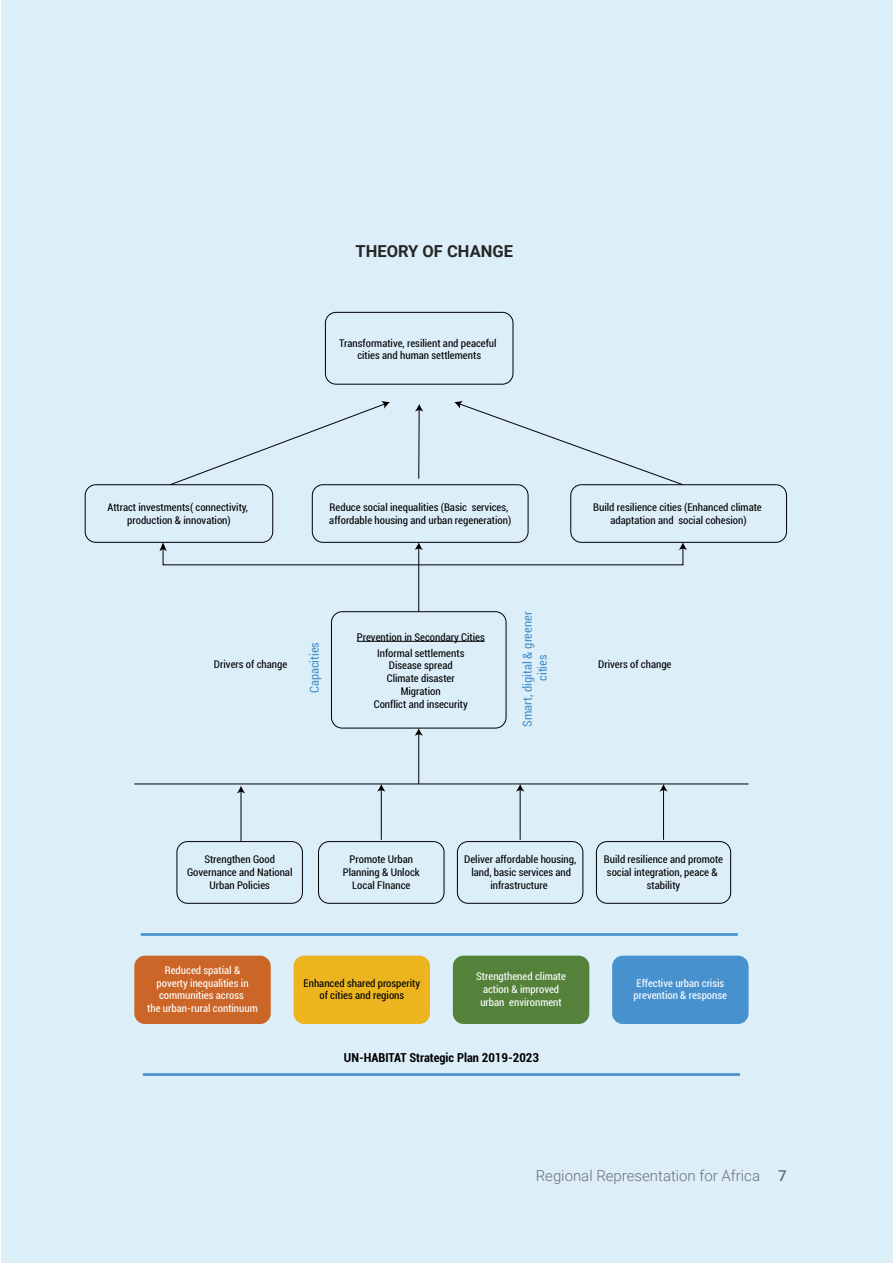
<style>
.page{position:relative;width:893px;height:1263px;background:#fff}
.page>*{position:absolute;margin:0;border:0;box-sizing:border-box;transform-origin:0 0}
.Sub_Head{font:700 16.5px "Roboto";color:#262626}
.t1{font:300 15px "Roboto";color:#6e6e6e}
.t2{font:condensed 12.45px/15px "Roboto";color:#4791ce;text-align:center}
.t3{font:700 condensed 12.45px "Roboto";color:#000}
.t4{font:condensed 10.65px/12.9px "Roboto";color:#000;text-align:center}
.t5{font:condensed 10.65px/12.9px "Roboto";color:#fff;text-align:center}
.s1{font-weight:500}
</style>
<div class="page">
<div style="left:1px;top:0;width:892px;height:1263px;background:#dceff9"></div>
<div style="left:134px;top:956px;width:137px;height:68px;background:#cb6628;border-radius:11px"></div>
<div style="left:294px;top:956px;width:136px;height:68px;background:#ecb51f;border-radius:11px"></div>
<div style="left:453px;top:956px;width:136px;height:68px;background:#54823b;border-radius:11px"></div>
<div style="left:612px;top:956px;width:137px;height:68px;background:#4791ce;border-radius:11px"></div>
<svg style="left:176px;top:312px;width:555px;height:592px"></svg>
<div style="left:85px;top:484px;width:188px;height:59px;border:1px solid #000;border-radius:11px"></div>
<svg style="left:169px;top:403px;width:618px;height:140px"></svg>
<svg style="left:381px;top:401px;width:9px;height:8px"></svg>
<svg style="left:454px;top:401px;width:230px;height:85px"></svg>
<hr style="left:418px;top:409px;width:2px;height:70px;background:#000">
<svg style="left:415px;top:404px;width:8px;height:7px"></svg>
<hr style="left:418px;top:548px;width:1px;height:64px;background:#000">
<svg style="left:159px;top:542px;width:528px;height:24px"></svg>
<hr style="left:418px;top:733px;width:1px;height:51px;background:#000">
<svg style="left:414px;top:728px;width:9px;height:8px"></svg>
<hr style="left:381px;top:789px;width:1px;height:51px;background:#000">
<svg style="left:377px;top:784px;width:8px;height:7px"></svg>
<hr style="left:520px;top:789px;width:1px;height:51px;background:#000">
<svg style="left:516px;top:784px;width:8px;height:7px"></svg>
<hr style="left:663px;top:789px;width:1px;height:51px;background:#000">
<svg style="left:659px;top:784px;width:9px;height:7px"></svg>
<hr style="left:134px;top:783px;width:615px;height:1px;background:#000">
<hr style="left:141px;top:933px;width:597px;height:3px;background:#4791ce">
<hr style="left:143px;top:1073px;width:597px;height:3px;background:#4791ce">
<p class="Sub_Head" style="left:356px;top:240px;width:159px">THEORY OF CHANGE</p>
<p class="t4" style="left:339px;top:336px;width:159px">Transformative, resilient and peaceful cities and human settlements</p>
<p class="t4" style="left:107px;top:501px;width:142px">Attract investments( connectivity, production &amp; innovation)</p>
<p class="t4" style="left:329px;top:501px;width:183px;text-align:left">Reduce social inequalities (Basic services, affordable housing and urban regeneration)</p>
<p class="t4" style="left:593px;top:501px;width:170px">Build resilience cities (Enhanced climate adaptation and social cohesion)</p>
<p class="t4" style="left:214px;top:657px;width:75px">Drivers of change</p>
<p class="t2" style="left:307px;top:693px;width:53px;rotate:-90deg">Capacities</p>
<p class="t4" style="left:357px;top:628px;width:129px;line-height:16px">Prevention in Secondary Cities<br>Informal settlements</p>
<p class="t4" style="left:374px;top:659px;width:96px">Disease spread<br>Climate disaster<br>Migration<br>Conflict and insecurity</p>
<p class="t2" style="left:519px;top:727px;width:117px;rotate:-90deg">Smart, digital &amp; greener cities</p>
<p class="t4" style="left:598px;top:657px;width:75px">Drivers of change</p>
<p class="t4" style="left:187px;top:852px;width:107px">Strengthen Good<br>Governance and National<br>Urban Policies</p>
<p class="t4" style="left:343px;top:852px;width:78px">Promote Urban<br>Planning &amp; Unlock<br>Local FInance</p>
<p class="t4" style="left:464px;top:852px;width:114px">Deliver affordable housing, land, basic services and infrastructure</p>
<p class="t4" style="left:604px;top:852px;width:121px">Build resilience and promote social integration, peace &amp; stability</p>
<p class="t5" style="left:147px;top:963px;width:112px">Reduced spatial &amp;<br>poverty inequalities in communities across<br>the urban-rural continuum</p>
<p class="t4" style="left:304px;top:976px;width:118px">Enhanced shared prosperity of cities and regions</p>
<p class="t5" style="left:476px;top:969px;width:91px">Strengthened climate action &amp; improved urban environment</p>
<p class="t5" style="left:634px;top:976px;width:95px;text-align:left">Effective urban crisis prevention &amp; response</p>
<p class="t3" style="left:344px;top:1049px;width:197px">UN-HABITAT Strategic Plan 2019-2023</p>
<h2 class="t1" style="left:536px;top:1165px;width:252px">Regional Representation for Africa <span class="s1">7</span></h2>
</div>
